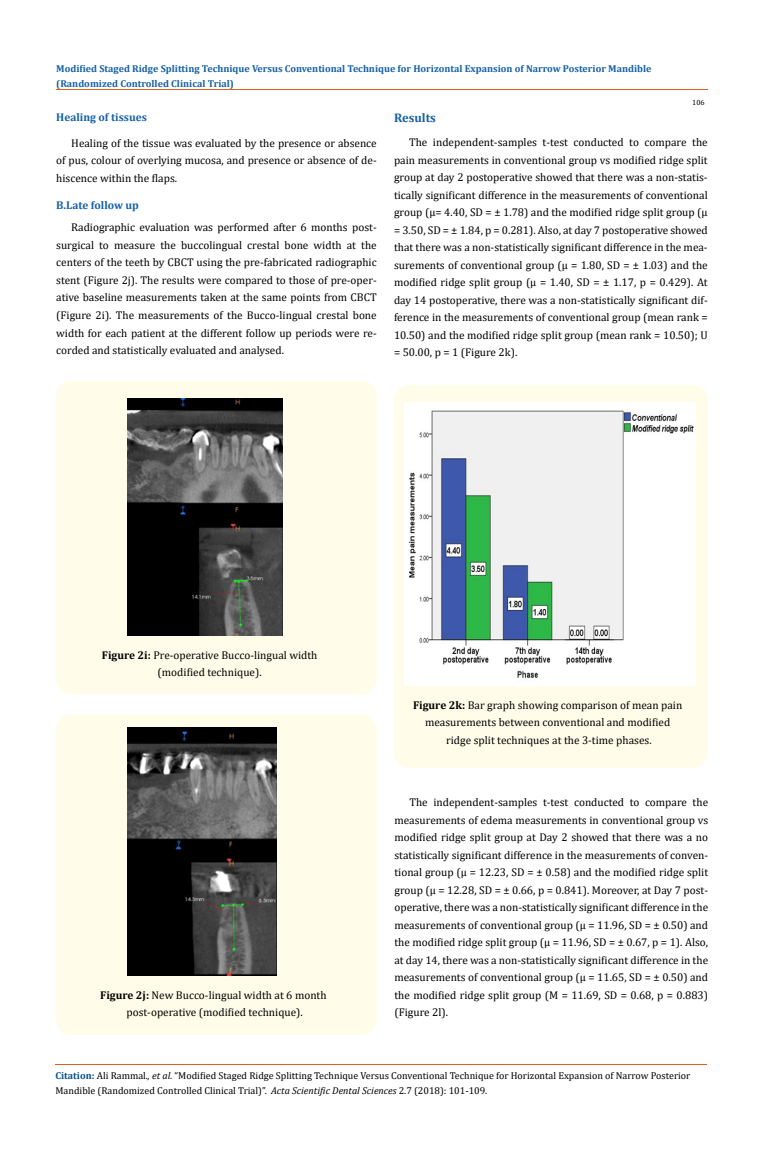
<style>
.page{position:relative;width:764px;height:1157px;background:#fff}
.page>*{position:absolute;margin:0;border:0;box-sizing:border-box;transform-origin:0 0}
.t1{font:700 12.5px "Cambria";color:#1560a6}
.t2{font:11.25px/17.5px "Cambria";color:#000;text-align:justify}
.t3{font:700 11.25px "Cambria";color:#1560a6}
.t4{font:10px/15px "Cambria";color:#000}
.t5{font:700 10px/15px "Cambria";color:#1560a6}
.t6{font:7.5px "Cambria";color:#000}
.s1{font-weight:700}
.s2{font-weight:700;color:#035089}
.s3{font-style:italic}
</style>
<div class="page">
<div style="left:56px;top:381px;width:321px;height:313px;background:#fffde9;border-radius:15px"></div>
<img style="left:127px;top:399px;width:156px;height:236px">
<div style="left:56px;top:714px;width:321px;height:320px;background:#fffde9;border-radius:15px"></div>
<img style="left:127px;top:727px;width:149px;height:248px">
<div style="left:394px;top:385px;width:314px;height:383px;background:#fffde9;border-radius:15px"></div>
<img style="left:404px;top:402px;width:291px;height:283px">
<hr style="left:56px;top:90px;width:652px;height:1px;background:#e05d1a">
<hr style="left:55px;top:1064px;width:652px;height:1px;background:#e05d1a">
<p class="t5" style="left:56px;top:61px;width:597px">Modified Staged Ridge Splitting Technique Versus Conventional Technique for Horizontal Expansion of Narrow Posterior Mandible (Randomized Controlled Clinical Trial)</p>
<p class="t3" style="left:56px;top:109px;width:92px">Healing of tissues</p>
<p class="t1" style="left:394px;top:109px;width:44px">Results</p>
<p class="t6" style="left:692px;top:98px;width:14px">106</p>
<p class="t2" style="left:56px;top:134px;width:322px;text-indent:15px">Healing of the tissue was evaluated by the presence or absence of pus, colour of overlying mucosa, and presence or absence of de&shy;hiscence within the flaps.</p>
<p class="t2" style="left:56px;top:219px;width:322px;text-indent:15px">Radiographic evaluation was performed after 6 months post&shy;surgical to measure the buccolingual crestal bone width at the centers of the teeth by CBCT using the pre-fabricated radiographic stent (Figure 2j). The results were compared to those of pre-oper&shy;ative baseline measurements taken at the same points from CBCT (Figure 2i). The measurements of the Bucco-lingual crestal bone width for each patient at the different follow up periods were re&shy;corded and statistically evaluated and analysed.</p>
<p class="t3" style="left:56px;top:197px;width:84px">B.Late follow up</p>
<p class="t2" style="left:394px;top:133px;width:315px;text-indent:15px">The independent-samples t-test conducted to compare the pain measurements in conventional group vs modified ridge split group at day 2 postoperative showed that there was a non-statis&shy;tically significant difference in the measurements of conventional group (µ= 4.40, SD = ± 1.78) and the modified ridge split group (µ = 3.50, SD = ± 1.84, p = 0.281). Also, at day 7 postoperative showed that there was a non-statistically significant difference in the mea&shy;surements of conventional group (µ = 1.80, SD = ± 1.03) and the modified ridge split group (µ = 1.40, SD = ± 1.17, p = 0.429). At day 14 postoperative, there was a non-statistically significant dif&shy;ference in the measurements of conventional group (mean rank = 10.50) and the modified ridge split group (mean rank = 10.50); U = 50.00, p = 1 (Figure 2k).</p>
<p class="t2" style="left:102px;top:646px;width:217px;text-align:center"><span class="s1">Figure 2i:</span> Pre-operative Bucco-lingual width (modified technique).</p>
<p class="t2" style="left:100px;top:986px;width:228px;text-align:center"><span class="s1">Figure 2j:</span> New Bucco-lingual width at 6 month post-operative (modified technique).</p>
<p class="t2" style="left:413px;top:696px;width:271px;text-align:center"><span class="s1">Figure 2k:</span> Bar graph showing comparison of mean pain measurements between conventional and modified ridge split techniques at the 3-time phases.</p>
<p class="t2" style="left:394px;top:793px;width:315px;text-indent:15px">The independent-samples t-test conducted to compare the measurements of edema measurements in conventional group vs modified ridge split group at Day 2 showed that there was a no statistically significant difference in the measurements of conven&shy;tional group (µ = 12.23, SD = ± 0.58) and the modified ridge split group (µ = 12.28, SD = ± 0.66, p = 0.841). Moreover, at Day 7 post&shy;operative, there was a non-statistically significant difference in the measurements of conventional group (µ = 11.96, SD = ± 0.50) and the modified ridge split group (µ = 11.96, SD = ± 0.67, p = 1). Also, at day 14, there was a non-statistically significant difference in the measurements of conventional group (µ = 11.65, SD = ± 0.50) and the modified ridge split group (M = 11.69, SD = 0.68, p = 0.883) (Figure 2l).</p>
<p class="t4" style="left:55px;top:1067px;width:636px"><span class="s2">Citation:</span> Ali Rammal<span class="s3">., et al.</span> “Modified Staged Ridge Splitting Technique Versus Conventional Technique for Horizontal Expansion of Narrow Posterior<br>Mandible (Randomized Controlled Clinical Trial)”. <span class="s3">Acta Scientific Dental Sciences</span> 2.7 (2018): 101-109.</p>
</div>
